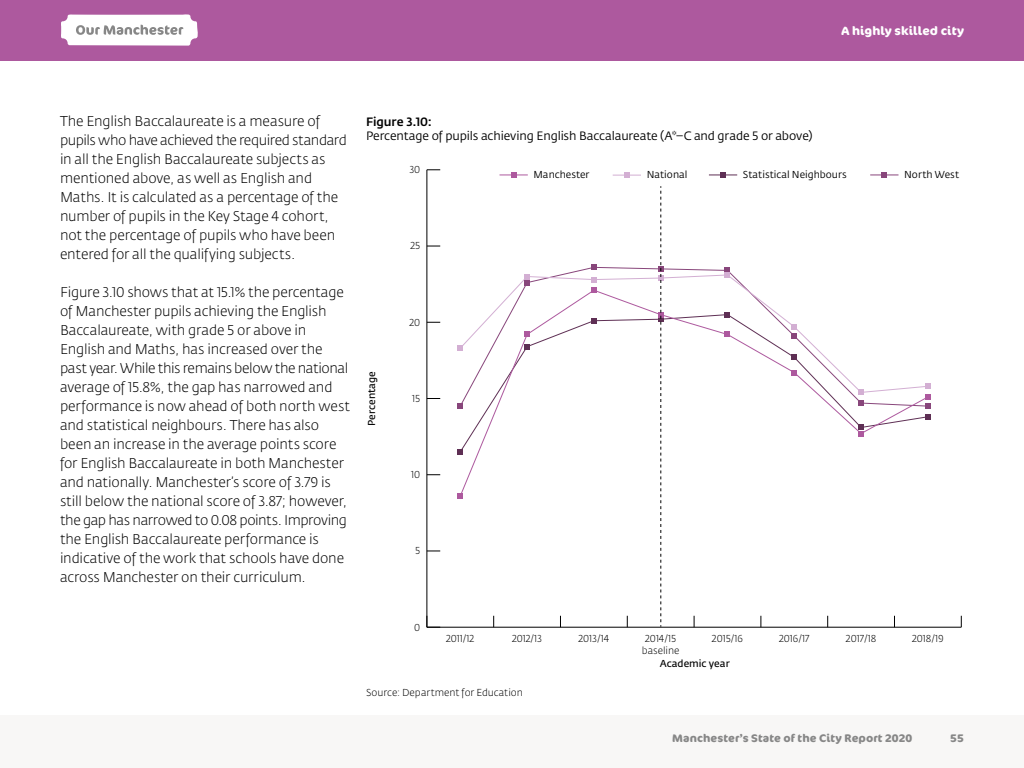
<style>
.page{position:relative;width:1024px;height:768px;background:#fff}
.page>*{position:absolute;margin:0;border:0;box-sizing:border-box;transform-origin:0 0}
.Body{font:300 14px/19px "Fedra Sans Std";letter-spacing:-.01em;color:#000}
.Fig_Map_Table_head{font:12px/14.2px "Fedra Sans Std";letter-spacing:-.01em;color:#000}
.t1{font:700 12px "Cocon";letter-spacing:.005em;color:#fff}
.t2{font:700 11px "Cocon";letter-spacing:.01em;color:#878787}
.Source{font:300 10px "Fedra Sans Std";color:#000}
.t3{font:10px "Fedra Sans Std";color:#000}
.t4{font:600 10px "Fedra Sans Std";color:#000}
.s1{font-weight:500}
</style>
<div class="page">
<div style="left:0;top:0;width:1024px;height:60px;background:#ad599e"></div>
<div style="left:0;top:715px;width:1024px;height:53px;background:#f8f7f6"></div>
<hr style="left:427px;top:627px;width:534px;height:1px;background:#000">
<hr style="left:427px;top:170px;width:1px;height:457px;background:#000">
<svg style="left:427px;top:616px;width:13px;height:12px"></svg>
<svg style="left:427px;top:551px;width:13px;height:1px"></svg>
<svg style="left:427px;top:474px;width:13px;height:1px"></svg>
<svg style="left:428px;top:398px;width:12px;height:1px"></svg>
<svg style="left:427px;top:322px;width:13px;height:1px"></svg>
<svg style="left:427px;top:246px;width:13px;height:1px"></svg>
<svg style="left:427px;top:170px;width:13px;height:1px"></svg>
<svg style="left:870px;top:172px;width:29px;height:6px"></svg>
<svg style="left:709px;top:172px;width:28px;height:6px"></svg>
<svg style="left:613px;top:172px;width:28px;height:6px"></svg>
<svg style="left:500px;top:172px;width:28px;height:6px"></svg>
<svg style="left:457px;top:186px;width:474px;height:441px"></svg>
<svg style="left:61px;top:14px;width:137px;height:32px;background:#eae3e9"></svg>
<p class="t1" style="left:841px;top:23px;width:124px">A highly skilled city</p>
<p class="Body" style="left:60px;top:112px;width:288px">The English Baccalaureate is a measure of pupils who have achieved the required standard in all the English Baccalaureate subjects as mentioned above, as well as English and Maths. It is calculated as a percentage of the number of pupils in the Key Stage 4 cohort, not the percentage of pupils who have been entered for all the qualifying subjects.</p>
<p class="Body" style="left:60px;top:283px;width:292px">Figure 3.10 shows that at 15.1% the percentage of Manchester pupils achieving the English Baccalaureate, with grade 5 or above in English and Maths, has increased over the past year. While this remains below the national average of 15.8%, the gap has narrowed and performance is now ahead of both north west and statistical neighbours. There has also been an increase in the average points score for English Baccalaureate in both Manchester and nationally. Manchester’s score of 3.79 is still below the national score of 3.87; however, the gap has narrowed to 0.08 points. Improving the English Baccalaureate performance is indicative of the work that schools have done across Manchester on their curriculum.</p>
<p class="Fig_Map_Table_head" style="left:366px;top:115px;width:448px"><span class="s1">Figure 3.10:<br></span>Percentage of pupils achieving English Baccalaureate (A*–C and grade 5 or above)</p>
<p class="t4" style="left:365px;top:426px;width:56px;rotate:-90deg">Percentage</p>
<p class="Source" style="left:409px;top:164px;width:12px">30</p>
<p class="Source" style="left:410px;top:240px;width:11px">25</p>
<p class="Source" style="left:409px;top:316px;width:12px">20</p>
<p class="t3" style="left:533px;top:168px;width:58px">Manchester</p>
<p class="t3" style="left:647px;top:168px;width:42px">National</p>
<p class="t3" style="left:743px;top:168px;width:105px">Statistical Neighbours</p>
<p class="t3" style="left:904px;top:168px;width:57px">North West</p>
<p class="Source" style="left:412px;top:392px;width:10px">15</p>
<p class="Source" style="left:411px;top:469px;width:11px">10</p>
<p class="Source" style="left:415px;top:545px;width:7px">5</p>
<p class="Source" style="left:414px;top:621px;width:8px">0</p>
<p class="Source" style="left:446px;top:632px;width:30px">2011/12</p>
<p class="Source" style="left:512px;top:632px;width:32px">2012/13</p>
<p class="Source" style="left:579px;top:632px;width:32px">2013/14</p>
<p class="Source" style="left:645px;top:632px;width:32px">2014/15</p>
<p class="Source" style="left:712px;top:632px;width:33px">2015/16</p>
<p class="Source" style="left:779px;top:632px;width:32px">2016/17</p>
<p class="Source" style="left:846px;top:632px;width:32px">2017/18</p>
<p class="Source" style="left:912px;top:632px;width:33px">2018/19</p>
<p class="Source" style="left:642px;top:644px;width:39px">baseline</p>
<p class="t4" style="left:660px;top:658px;width:72px">Academic year</p>
<p class="Source" style="left:366px;top:686px;width:158px">Source: Department for Education</p>
<p class="t2" style="left:672px;top:732px;width:242px">Manchester’s State of the City Report 2020</p>
<p class="t2" style="left:950px;top:732px;width:15px">55</p>
</div>
